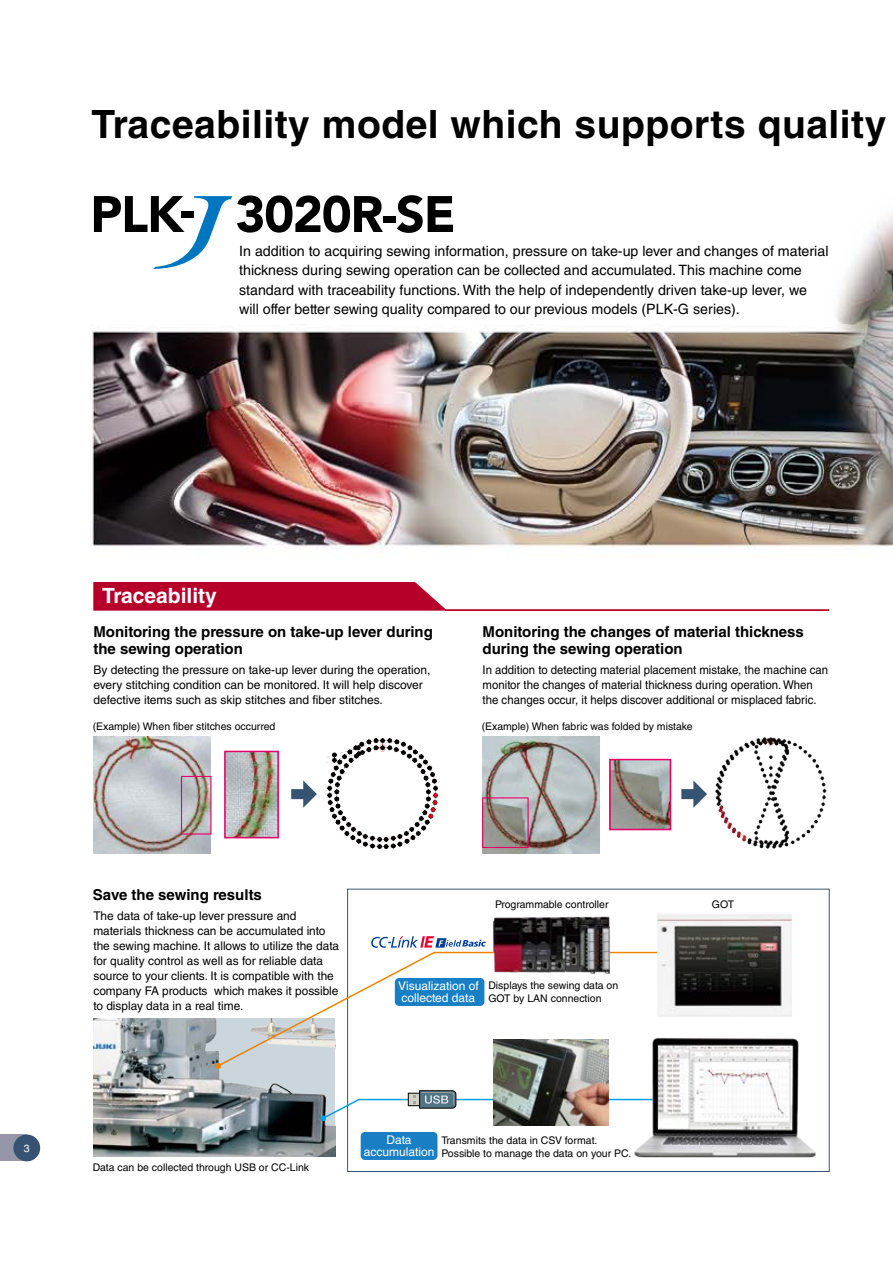
<style>
.page{position:relative;width:893px;height:1263px;background:#fff}
.page>*{position:absolute;margin:0;border:0;box-sizing:border-box;transform-origin:0 0}
.t1{font:900 50.7px "Avenir";letter-spacing:-.025em;color:#000}
.t2{font:700 39px "Helvetica LT Std";letter-spacing:.015em;color:#000}
.t3{font:700 21px "Helvetica LT Std";color:#fff}
.t4{font:700 15px/16.5px "Helvetica LT Std";color:#000}
.t5{font:14.25px/19.5px "Helvetica LT Std";color:#000}
.t6{font:12px/15px "Helvetica LT Std";color:#000}
.t7{font:12px/15px "Helvetica LT Std";color:#000;scale:.95 1}
.t8{font:12px/12px "Helvetica LT Std";color:#fff}
.t9{font:10.5px/13.5px "Helvetica LT Std";color:#000}
.t10{font:10.5px "Helvetica LT Std";color:#fff}
</style>
<div class="page">
<img style="left:24px;top:212px;width:869px;height:960px">
<img style="left:94px;top:1018px;width:241px;height:139px">
<div style="left:348px;top:889px;width:481px;height:282px;background:#fff"></div>
<div style="left:347px;top:889px;width:482px;height:283px;border:1px solid #375372"></div>
<svg style="left:93px;top:582px;width:737px;height:29px"></svg>
<svg style="left:153px;top:196px;width:79px;height:73px"></svg>
<svg style="left:216px;top:951px;width:437px;height:117px"></svg>
<svg style="left:215px;top:1062px;width:7px;height:7px"></svg>
<div style="left:395px;top:978px;width:89px;height:28px;background:#187fc4;border-radius:4px"></div>
<img style="left:93px;top:736px;width:117px;height:117px">
<img style="left:227px;top:754px;width:49px;height:81px">
<div style="left:224px;top:751px;width:55px;height:87px;border:2px solid #e50065"></div>
<img style="left:325px;top:736px;width:117px;height:117px">
<div style="left:181px;top:776px;width:30px;height:58px;border:1px solid #e50065"></div>
<svg style="left:291px;top:780px;width:26px;height:28px"></svg>
<img style="left:612px;top:762px;width:56px;height:65px">
<div style="left:609px;top:759px;width:62px;height:71px;border:2px solid #e50065"></div>
<img style="left:708px;top:734px;width:123px;height:121px">
<svg style="left:681px;top:780px;width:26px;height:28px"></svg>
<img style="left:483px;top:736px;width:117px;height:117px">
<div style="left:482px;top:797px;width:47px;height:51px;border:1px solid #e50065"></div>
<img style="left:490px;top:916px;width:122px;height:59px">
<img style="left:653px;top:913px;width:139px;height:104px">
<svg style="left:371px;top:936px;width:115px;height:12px"></svg>
<svg style="left:320px;top:1090px;width:312px;height:31px"></svg>
<img style="left:632px;top:1036px;width:184px;height:122px">
<img style="left:494px;top:1040px;width:114px;height:85px">
<div style="left:361px;top:1132px;width:76px;height:28px;background:#187fc4;border-radius:4px"></div>
<div style="left:0;top:1134px;width:27px;height:27px;background:#9597a9"></div>
<div style="left:13px;top:1134px;width:27px;height:27px;background:#375372;border-radius:50%"></div>
<h2 class="t2" style="left:92px;top:100px;width:796px">Traceability model which supports quality</h2>
<h1 class="t1" style="left:90px;top:171px;width:367px">PLK- 3020R-SE</h1>
<p class="t5" style="left:239px;top:241px;width:591px">In addition to acquiring sewing information, pressure on take-up lever and changes of material thickness during sewing operation can be collected and accumulated. This machine come standard with traceability functions. With the help of independently driven take-up lever, we will offer better sewing quality compared to our previous models (PLK-G series).</p>
<p class="t10" style="left:24px;top:1142px;width:7px">3</p>
<h3 class="t3" style="left:102px;top:583px;width:116px">Traceability</h3>
<p class="t4" style="left:93px;top:623px;width:341px">Monitoring the pressure on take-up lever during the sewing operation</p>
<p class="t4" style="left:483px;top:623px;width:323px">Monitoring the changes of material thickness during the sewing operation</p>
<p class="t6" style="left:93px;top:662px;width:339px">By detecting the pressure on take-up lever during the operation, every stitching condition can be monitored. It will help discover defective items such as skip stitches and fiber stitches.</p>
<p class="t7" style="left:483px;top:662px;width:365px">In addition to detecting material placement mistake, the machine can monitor the changes of material thickness during operation. When the changes occur, it helps discover additional or misplaced fabric.</p>
<p class="t9" style="left:93px;top:720px;width:184px">(Example) When fiber stitches occurred</p>
<p class="t9" style="left:482px;top:720px;width:212px">(Example) When fabric was folded by mistake</p>
<p class="t4" style="left:93px;top:886px;width:171px">Save the sewing results</p>
<p class="t6" style="left:93px;top:909px;width:247px">The data of take-up lever pressure and materials thickness can be accumulated into the sewing machine. It allows to utilize the data for quality control as well as for reliable data source to your clients. It is compatible with the company FA products which makes it possible to display data in a real time.</p>
<p class="t9" style="left:495px;top:897px;width:115px">Programmable controller</p>
<p class="t9" style="left:712px;top:897px;width:24px">GOT</p>
<p class="t8" style="left:398px;top:979px;width:82px">Visualization of collected data</p>
<p class="t9" style="left:488px;top:978px;width:131px">Displays the sewing data on<br>GOT by LAN connection</p>
<p class="t9" style="left:93px;top:1161px;width:218px">Data can be collected through USB or CC-Link</p>
<p class="t8" style="left:364px;top:1133px;width:72px;text-align:center">Data accumulation</p>
<p class="t9" style="left:441px;top:1133px;width:191px">Transmits the data in CSV format.<br>Possible to manage the data on your PC.</p>
</div>
